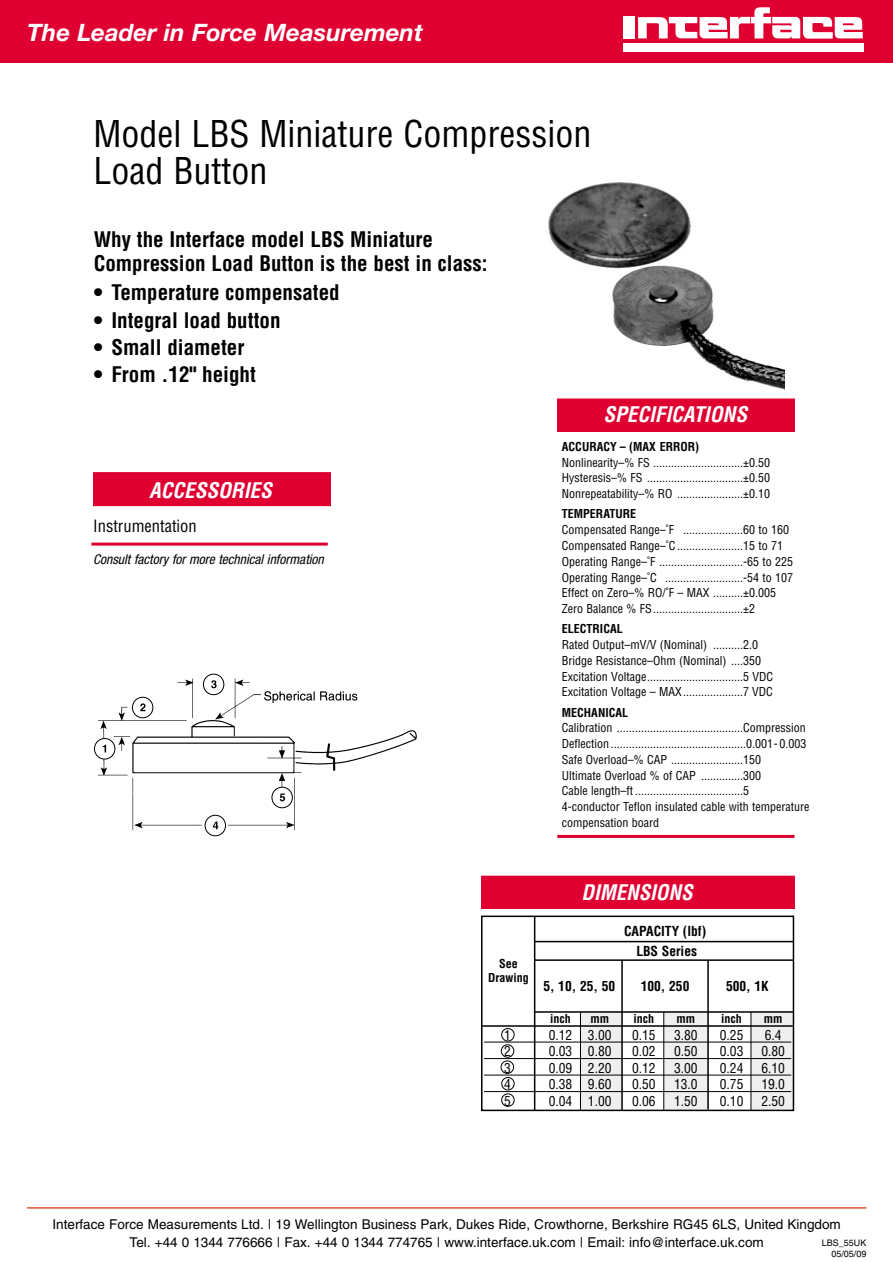
<style>
.page{position:relative;width:893px;height:1262px;background:#fff}
.page>*{position:absolute;margin:0;border:0;box-sizing:border-box;transform-origin:0 0}
.t1{font:condensed 36px/37.5px "Helvetica";color:#000}
.t2{font:italic 700 24px "Helvetica Neue";color:#fff}
.t3{font:700 condensed 21px/24px "Helvetica";color:#000}
.t4{font:italic 700 condensed 21px "Helvetica";color:#fff}
.t5{font:condensed 16.5px "Helvetica";color:#000}
.t6{font:13.5px/18px "Helvetica";color:#000;text-align:center}
.t7{font:condensed 13.5px "Helvetica";color:#000}
.t8{font:700 condensed 13.5px/20.2px "Helvetica";color:#000;text-align:center}
.t9{font:italic condensed 13.5px "Helvetica Neue";color:#000}
.t10{font:condensed 12px/15.8px "Helvetica";color:#000}
.t11{font:700 condensed 12px/14.4px "Helvetica";color:#000;text-align:center}
.t12{font:9px/10.8px "Helvetica";color:#000;text-align:right}
</style>
<div class="page">
<hr style="left:27px;top:1207px;width:839px;height:1px;background:#df5530">
<div style="left:0;top:0;width:892px;height:62px;background:#df0031"></div>
<div style="left:623px;top:16px;width:11px;height:22px;background:#fff"></div>
<div style="left:623px;top:43px;width:240px;height:9px;background:#fff"></div>
<svg style="left:638px;top:7px;width:224px;height:32px"></svg>
<div style="left:751px;top:1011px;width:42px;height:99px;background:#efefef"></div>
<div style="left:664px;top:1011px;width:43px;height:99px;background:#efefef"></div>
<div style="left:580px;top:1011px;width:42px;height:99px;background:#efefef"></div>
<img style="left:94px;top:675px;width:323px;height:162px">
<div style="left:203px;top:673px;width:21px;height:22px;border:1px solid #000;border-radius:50%"></div>
<svg style="left:211px;top:680px;width:5px;height:8px"></svg>
<div style="left:132px;top:697px;width:21px;height:21px;border:1px solid #000;border-radius:50%"></div>
<svg style="left:140px;top:703px;width:5px;height:8px"></svg>
<div style="left:94px;top:738px;width:21px;height:21px;background:#fff;border:1px solid #000;border-radius:50%"></div>
<svg style="left:103px;top:744px;width:3px;height:8px"></svg>
<div style="left:205px;top:815px;width:21px;height:21px;border:1px solid #000;border-radius:50%"></div>
<svg style="left:213px;top:821px;width:5px;height:8px"></svg>
<svg style="left:271px;top:786px;width:22px;height:22px"></svg>
<svg style="left:280px;top:793px;width:5px;height:8px"></svg>
<div style="left:481px;top:875px;width:314px;height:34px;background:#df0031"></div>
<hr style="left:484px;top:1041px;width:307px;height:1px;background:#000">
<hr style="left:484px;top:1058px;width:307px;height:1px;background:#000">
<hr style="left:484px;top:1074px;width:307px;height:1px;background:#000">
<hr style="left:484px;top:1091px;width:307px;height:1px;background:#000">
<div style="left:481px;top:915px;width:313px;height:196px;border:2px solid #000"></div>
<hr style="left:534px;top:959px;width:259px;height:2px;background:#000">
<hr style="left:621px;top:960px;width:1px;height:150px;background:#000">
<hr style="left:534px;top:916px;width:1px;height:194px;background:#000">
<hr style="left:707px;top:960px;width:1px;height:149px;background:#000">
<hr style="left:534px;top:1011px;width:259px;height:1px;background:#000">
<hr style="left:580px;top:1012px;width:1px;height:98px;background:#000">
<hr style="left:663px;top:1012px;width:1px;height:98px;background:#000">
<hr style="left:750px;top:1011px;width:1px;height:99px;background:#000">
<div style="left:558px;top:398px;width:236px;height:33px;background:#df0031"></div>
<hr style="left:557px;top:835px;width:237px;height:3px;background:#df0031">
<div style="left:94px;top:472px;width:236px;height:34px;background:#df0031"></div>
<hr style="left:91px;top:542px;width:237px;height:3px;background:#df0031">
<svg style="left:500px;top:1028px;width:14px;height:78px"></svg>
<hr style="left:534px;top:940px;width:260px;height:2px;background:#000">
<hr style="left:482px;top:1025px;width:310px;height:1px;background:#000">
<img style="left:548px;top:182px;width:236px;height:208px">
<h2 class="t2" style="left:27px;top:24px;width:397px">The Leader in Force Measurement</h2>
<h1 class="t1" style="left:94px;top:118px;width:499px">Model LBS Miniature Compression<br>Load Button</h1>
<h3 class="t3" style="left:94px;top:229px;width:395px">Why the Interface model LBS Miniature<br>Compression Load Button is the best in class:</h3>
<h3 class="t3" style="left:94px;top:282px;width:247px">• Temperature compensated</h3>
<h3 class="t3" style="left:94px;top:310px;width:188px">• Integral load button</h3>
<h3 class="t3" style="left:94px;top:337px;width:152px">• Small diameter</h3>
<h3 class="t3" style="left:94px;top:364px;width:164px">• From .12" height</h3>
<h3 class="t4" style="left:149px;top:482px;width:124px">ACCESSORIES</h3>
<h3 class="t5" style="left:93px;top:520px;width:105px">Instrumentation</h3>
<p class="t9" style="left:93px;top:554px;width:232px">Consult factory for more technical information</p>
<h3 class="t4" style="left:603px;top:406px;width:145px">SPECIFICATIONS</h3>
<p class="t11" style="left:562px;top:440px;width:139px">ACCURACY – (MAX ERROR)</p>
<p class="t10" style="left:562px;top:455px;width:209px;text-align:justify">Nonlinearity–% FS ..............................±0.50<br>Hysteresis–% FS ................................±0.50<br>Nonrepeatability–% RO ......................±0.10</p>
<p class="t11" style="left:562px;top:508px;width:76px">TEMPERATURE</p>
<p class="t10" style="left:562px;top:523px;width:232px">Compensated Range–˚F ....................60 to 160<br>Compensated Range–˚C......................15 to 71<br>Operating Range–˚F ............................-65 to 225<br>Operating Range–˚C ..........................-54 to 107<br>Effect on Zero–% RO/˚F – MAX ..........±0.005<br>Zero Balance % FS..............................±2</p>
<p class="t11" style="left:562px;top:622px;width:62px">ELECTRICAL</p>
<p class="t10" style="left:562px;top:638px;width:212px">Rated Output–mV/V (Nominal) ..........2.0<br>Bridge Resistance–Ohm (Nominal) ....350<br>Excitation Voltage................................5 VDC Excitation Voltage – MAX....................7 VDC</p>
<p class="t11" style="left:562px;top:706px;width:68px">MECHANICAL</p>
<p class="t10" style="left:562px;top:721px;width:249px">Calibration ..........................................Compression Deflection .............................................0.001- 0.003<br>Safe Overload–% CAP ........................150<br>Ultimate Overload % of CAP ..............300<br>Cable length–ft ....................................5<br>4-conductor Teflon insulated cable with temperature compensation board</p>
<p class="t11" style="left:488px;top:957px;width:42px">See<br>Drawing</p>
<h3 class="t4" style="left:581px;top:884px;width:112px">DIMENSIONS</h3>
<p class="t8" style="left:624px;top:922px;width:83px">CAPACITY (lbf)<br>LBS Series</p>
<p class="t8" style="left:543px;top:976px;width:73px">5, 10, 25, 50</p>
<p class="t8" style="left:640px;top:976px;width:50px">100, 250</p>
<p class="t8" style="left:726px;top:976px;width:44px">500, 1K</p>
<p class="t11" style="left:550px;top:1012px;width:22px">inch</p>
<p class="t11" style="left:590px;top:1012px;width:20px">mm</p>
<p class="t11" style="left:633px;top:1012px;width:22px">inch</p>
<p class="t11" style="left:676px;top:1012px;width:20px">mm</p>
<p class="t11" style="left:721px;top:1012px;width:22px">inch</p>
<p class="t11" style="left:763px;top:1012px;width:20px">mm</p>
<p class="t7" style="left:504px;top:1029px;width:8px">1</p>
<p class="t7" style="left:548px;top:1029px;width:64px">0.12 3.00</p>
<p class="t7" style="left:632px;top:1029px;width:25px">0.15</p>
<p class="t7" style="left:674px;top:1029px;width:25px">3.80</p>
<p class="t7" style="left:719px;top:1029px;width:25px">0.25</p>
<p class="t7" style="left:764px;top:1029px;width:18px">6.4</p>
<p class="t7" style="left:504px;top:1045px;width:8px">2</p>
<p class="t7" style="left:548px;top:1045px;width:64px">0.03 0.80</p>
<p class="t7" style="left:632px;top:1045px;width:25px">0.02</p>
<p class="t7" style="left:674px;top:1045px;width:25px">0.50</p>
<p class="t7" style="left:719px;top:1045px;width:25px">0.03</p>
<p class="t7" style="left:761px;top:1045px;width:25px">0.80</p>
<p class="t7" style="left:504px;top:1062px;width:8px">3</p>
<p class="t7" style="left:548px;top:1062px;width:64px">0.09 2.20</p>
<p class="t7" style="left:632px;top:1062px;width:25px">0.12</p>
<p class="t7" style="left:674px;top:1062px;width:25px">3.00</p>
<p class="t7" style="left:719px;top:1062px;width:25px">0.24</p>
<p class="t7" style="left:761px;top:1062px;width:25px">6.10</p>
<p class="t7" style="left:504px;top:1078px;width:8px">4</p>
<p class="t7" style="left:548px;top:1078px;width:64px">0.38 9.60</p>
<p class="t7" style="left:632px;top:1078px;width:25px">0.50</p>
<p class="t7" style="left:674px;top:1078px;width:25px">13.0</p>
<p class="t7" style="left:719px;top:1078px;width:25px">0.75</p>
<p class="t7" style="left:761px;top:1078px;width:25px">19.0</p>
<p class="t7" style="left:504px;top:1095px;width:8px">5</p>
<p class="t7" style="left:548px;top:1095px;width:64px">0.04 1.00</p>
<p class="t7" style="left:632px;top:1095px;width:25px">0.06</p>
<p class="t7" style="left:674px;top:1095px;width:25px">1.50</p>
<p class="t7" style="left:719px;top:1095px;width:25px">0.10</p>
<p class="t7" style="left:761px;top:1095px;width:25px">2.50</p>
<p class="t6" style="left:53px;top:1216px;width:789px">Interface Force Measurements Ltd. | 19 Wellington Business Park, Dukes Ride, Crowthorne, Berkshire RG45 6LS, United Kingdom<br>Tel. +44 0 1344 776666 | Fax. +44 0 1344 774765 | www.interface.uk.com | Email: info@interface.uk.com</p>
<p class="t12" style="left:821px;top:1238px;width:46px">LBS_55UK<br>05/05/09</p>
</div>
